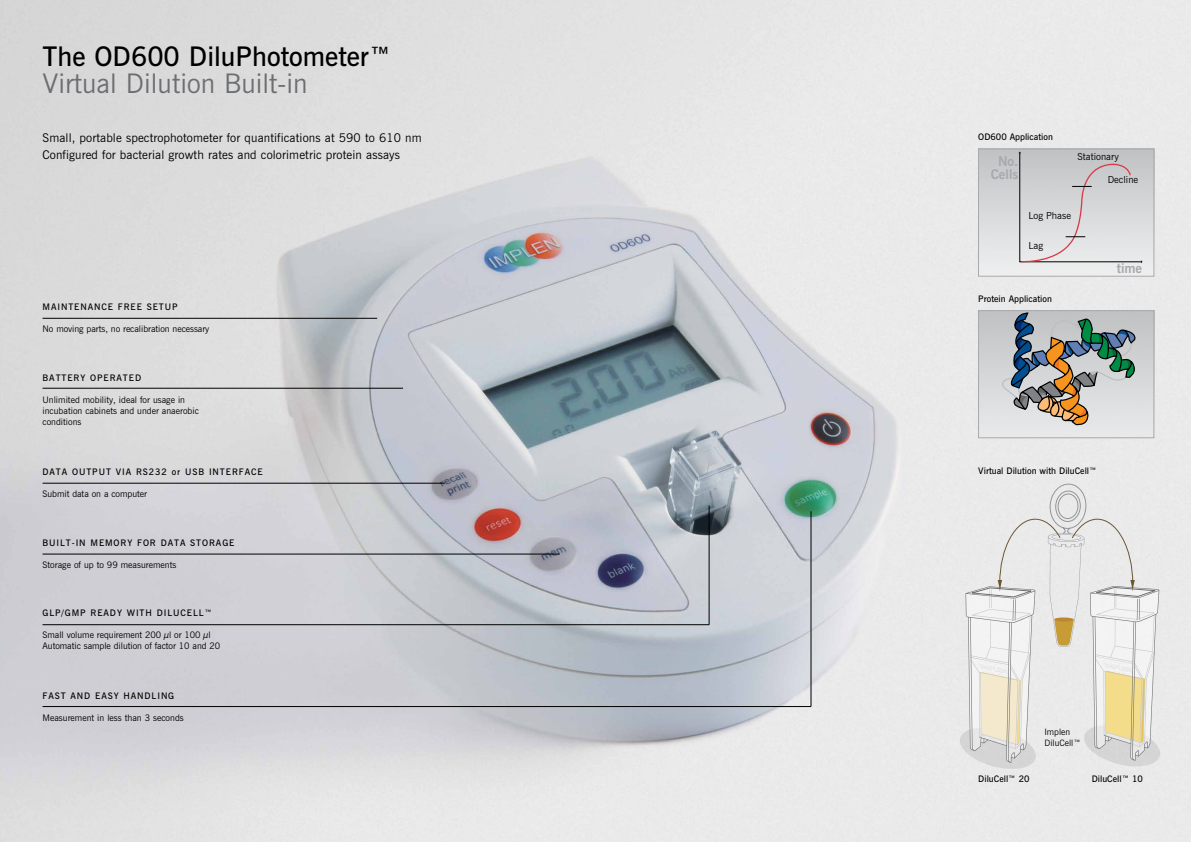
<style>
.page{position:relative;width:1191px;height:842px;background:#fff}
.page>*{position:absolute;margin:0;border:0;box-sizing:border-box;transform-origin:0 0}
.t1{font:600 27px "News Gothic BT";color:#000}
.t2{font:27px "News Gothic BT";color:#6d6e71}
.t3{font:700 13.4px/13.4px "News Gothic BT";color:#a7a9ac;text-align:center}
.t4{font:12px/17px "News Gothic BT";letter-spacing:.01em;color:#000}
.t5{font:9.7px "News Gothic BT";color:#000}
.t6{font:9px/11px "News Gothic BT";color:#000}
.t7{font:600 9px "News Gothic BT";letter-spacing:.1em;color:#000}
.t8{font:600 9px "News Gothic BT";color:#000}
.t9{font:8.8px/10.6px "News Gothic BT";color:#000}
</style>
<div class="page">
<img style="left:0;top:0;width:1191px;height:842px">
<hr style="left:43px;top:388px;width:360px;height:1px;background:#000">
<hr style="left:43px;top:706px;width:768px;height:1px;background:#000">
<hr style="left:43px;top:483px;width:402px;height:1px;background:#000">
<hr style="left:43px;top:318px;width:334px;height:1px;background:#000">
<hr style="left:43px;top:624px;width:666px;height:1px;background:#000">
<hr style="left:811px;top:511px;width:1px;height:196px;background:#000">
<hr style="left:709px;top:505px;width:1px;height:120px;background:#000">
<hr style="left:43px;top:554px;width:517px;height:1px;background:#000">
<img style="left:980px;top:151px;width:172px;height:123px">
<div style="left:978px;top:149px;width:176px;height:127px;border:1px solid #a7a9ac"></div>
<svg style="left:1019px;top:152px;width:123px;height:111px;background:#cfcecf"></svg>
<img style="left:980px;top:312px;width:172px;height:124px">
<div style="left:978px;top:310px;width:176px;height:128px;border:1px solid #a7a9ac"></div>
<svg style="left:1002px;top:313px;width:133px;height:114px;background:#a1a49f"></svg>
<svg style="left:957px;top:484px;width:205px;height:288px"></svg>
<h1 class="t1" style="left:43px;top:40px;width:350px">The OD600 DiluPhotometer™</h1>
<h1 class="t2" style="left:43px;top:67px;width:267px">Virtual Dilution Built-in</h1>
<h3 class="t4" style="left:43px;top:130px;width:381px">Small, portable spectrophotometer for quantifications at 590 to 610 nm<br>Configured for bacterial growth rates and colorimetric protein assays</h3>
<p class="t7" style="left:43px;top:302px;width:137px">MAINTENANCE FREE SETUP</p>
<p class="t6" style="left:43px;top:323px;width:168px">No moving parts, no recalibration necessary</p>
<p class="t7" style="left:43px;top:373px;width:100px">BATTERY OPERATED</p>
<p class="t6" style="left:43px;top:395px;width:158px">Unlimited mobility, ideal for usage in incubation cabinets and under anaerobic conditions</p>
<p class="t7" style="left:43px;top:466px;width:222px">DATA OUTPUT VIA RS232 or USB INTERFACE</p>
<p class="t6" style="left:43px;top:488px;width:106px">Submit data on a computer</p>
<p class="t7" style="left:43px;top:537px;width:193px">BUILT-IN MEMORY FOR DATA STORAGE</p>
<p class="t6" style="left:43px;top:559px;width:135px">Storage of up to 99 measurements</p>
<p class="t7" style="left:43px;top:608px;width:171px">GLP/GMP READY WITH DILUCELL™</p>
<p class="t6" style="left:43px;top:630px;width:179px">Small volume requirement 200 µl or 100 µl<br>Automatic sample dilution of factor 10 and 20</p>
<p class="t7" style="left:43px;top:690px;width:133px">FAST AND EASY HANDLING</p>
<p class="t6" style="left:43px;top:712px;width:143px">Measurement in less than 3 seconds</p>
<p class="t8" style="left:978px;top:131px;width:76px">OD600 Application</p>
<h2 class="t3" style="left:990px;top:154px;width:29px">No.<br>Cells</h2>
<p class="t5" style="left:1077px;top:151px;width:43px">Stationary</p>
<p class="t5" style="left:1107px;top:174px;width:32px">Decline</p>
<p class="t5" style="left:1028px;top:209px;width:44px">Log Phase</p>
<p class="t5" style="left:1028px;top:240px;width:16px">Lag</p>
<p class="t8" style="left:978px;top:293px;width:75px">Protein Application</p>
<h2 class="t3" style="left:1116px;top:261px;width:27px">time</h2>
<p class="t8" style="left:978px;top:465px;width:120px">Virtual Dilution with DiluCell™</p>
<p class="t9" style="left:1044px;top:726px;width:38px">Implen<br>DiluCell™</p>
<p class="t8" style="left:978px;top:773px;width:53px">DiluCell™ 20</p>
<p class="t8" style="left:1091px;top:773px;width:53px">DiluCell™ 10</p>
</div>
